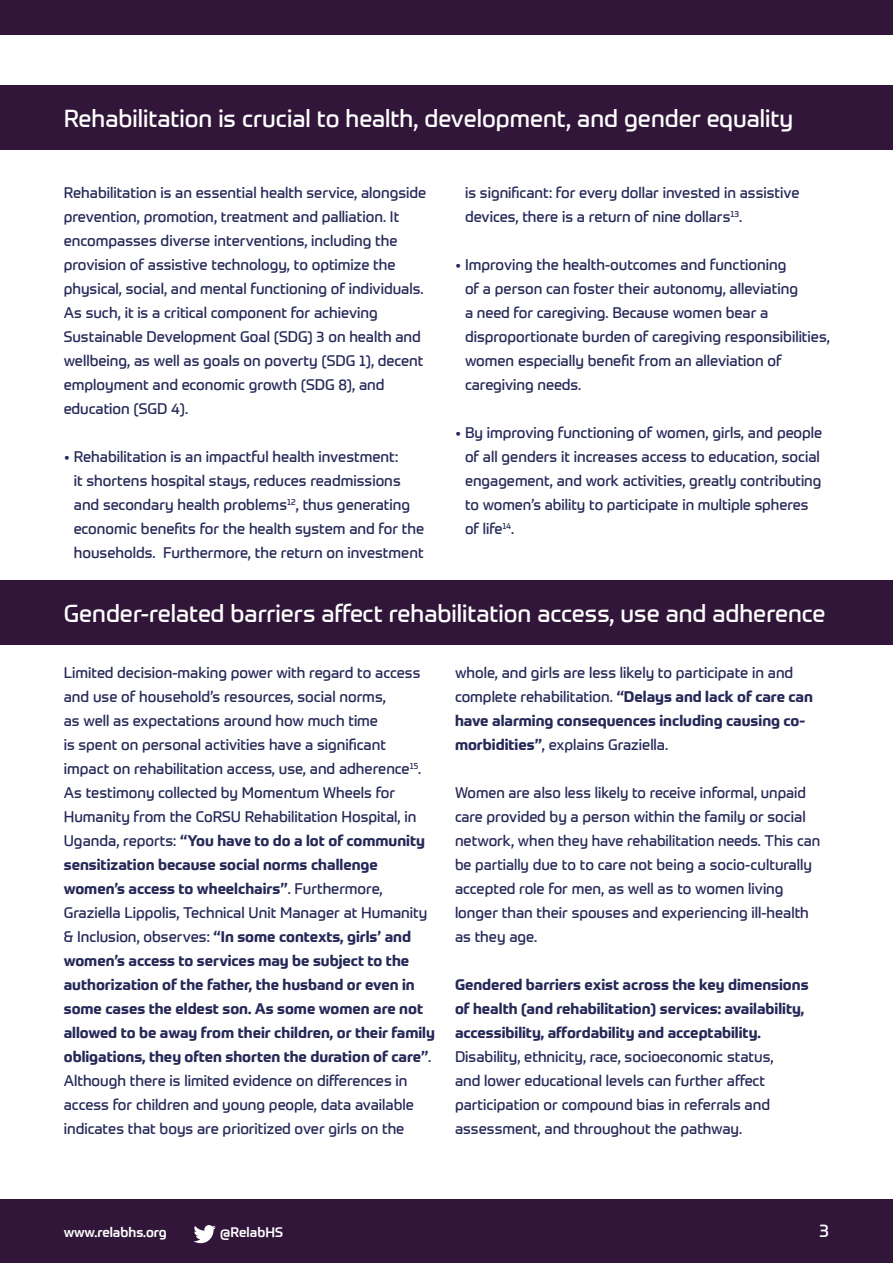
<style>
.page{position:relative;width:893px;height:1263px;background:#fff}
.page>*{position:absolute;margin:0;border:0;box-sizing:border-box;transform-origin:0 0}
.t1{font:24px "Prometo";color:#fff}
.Folio{font:18px "Prometo";color:#fff}
.P2{font:15px/24px "Prometo";color:#262958}
.t2{font:500 13.5px "Prometo";color:#fff}
.s1{font-weight:700}
</style>
<div class="page">
<div style="left:0;top:1199px;width:893px;height:64px;background:#311639"></div>
<div style="left:0;top:0;width:893px;height:34px;background:#311639"></div>
<div style="left:0;top:85px;width:893px;height:65px;background:#311639"></div>
<div style="left:0;top:580px;width:893px;height:65px;background:#311639"></div>
<svg style="left:193px;top:1225px;width:23px;height:18px"></svg>
<h3 class="t1" style="left:64px;top:104px;width:731px">Rehabilitation is crucial to health, development, and gender equality</h3>
<p class="P2" style="left:64px;top:181px;width:364px">Rehabilitation is an essential health service, alongside prevention, promotion, treatment and palliation. It encompasses diverse interventions, including the provision of assistive technology, to optimize the physical, social, and mental functioning of individuals.<br>As such, it is a critical component for achieving Sustainable Development Goal (SDG) 3 on health and wellbeing, as well as goals on poverty (SDG 1), decent employment and economic growth (SDG 8), and education (SGD 4).</p>
<p class="P2" style="left:74px;top:445px;width:352px;text-indent:-10px">• Rehabilitation is an impactful health investment:<br>it shortens hospital stays, reduces readmissions and secondary health problems<sup>12</sup>, thus generating economic benefits for the health system and for the households. Furthermore, the return on investment</p>
<p class="P2" style="left:465px;top:181px;width:336px">is significant: for every dollar invested in assistive devices, there is a return of nine dollars<sup>13</sup>.</p>
<p class="P2" style="left:465px;top:253px;width:366px;text-indent:-10px">• Improving the health-outcomes and functioning<br>of a person can foster their autonomy, alleviating<br>a need for caregiving. Because women bear a disproportionate burden of caregiving responsibilities, women especially benefit from an alleviation of caregiving needs.</p>
<p class="P2" style="left:465px;top:421px;width:359px;text-indent:-10px">• By improving functioning of women, girls, and people of all genders it increases access to education, social engagement, and work activities, greatly contributing to women’s ability to participate in multiple spheres of life<sup>14</sup>.</p>
<h3 class="t1" style="left:64px;top:599px;width:763px">Gender-related barriers affect rehabilitation access, use and adherence</h3>
<p class="P2" style="left:64px;top:661px;width:373px">Limited decision-making power with regard to access and use of household’s resources, social norms,<br>as well as expectations around how much time<br>is spent on personal activities have a significant impact on rehabilitation access, use, and adherence<sup>15</sup>.<br>As testimony collected by Momentum Wheels for Humanity from the CoRSU Rehabilitation Hospital, in Uganda, reports: <span class="s1">“You have to do a lot of community sensitization because social norms challenge women’s access to wheelchairs”</span>. Furthermore, Graziella Lippolis, Technical Unit Manager at Humanity &amp; Inclusion, observes: <span class="s1">“In some contexts, girls’ and women’s access to services may be subject to the authorization of the father, the husband or even in some cases the eldest son. As some women are not allowed to be away from their children, or their family obligations, they often shorten the duration of care”</span>.<br>Although there is limited evidence on differences in access for children and young people, data available indicates that boys are prioritized over girls on the</p>
<p class="P2" style="left:455px;top:661px;width:360px">whole, and girls are less likely to participate in and complete rehabilitation. <span class="s1">“Delays and lack of care can have alarming consequences including causing co&shy;morbidities”</span>, explains Graziella.</p>
<p class="P2" style="left:455px;top:781px;width:367px">Women are also less likely to receive informal, unpaid care provided by a person within the family or social network, when they have rehabilitation needs. This can be partially due to to care not being a socio-culturally accepted role for men, as well as to women living longer than their spouses and experiencing ill-health as they age.</p>
<p class="P2" style="left:455px;top:973px;width:355px"><span class="s1">Gendered barriers exist across the key dimensions of health (and rehabilitation) services: availability, accessibility, affordability and acceptability.<br></span>Disability, ethnicity, race, socioeconomic status,<br>and lower educational levels can further affect participation or compound bias in referrals and assessment, and throughout the pathway.</p>
<p class="t2" style="left:64px;top:1223px;width:105px">www.relabhs.org</p>
<p class="t2" style="left:220px;top:1223px;width:64px">@RelabHS</p>
<p class="Folio" style="left:820px;top:1219px;width:11px">3</p>
</div>
